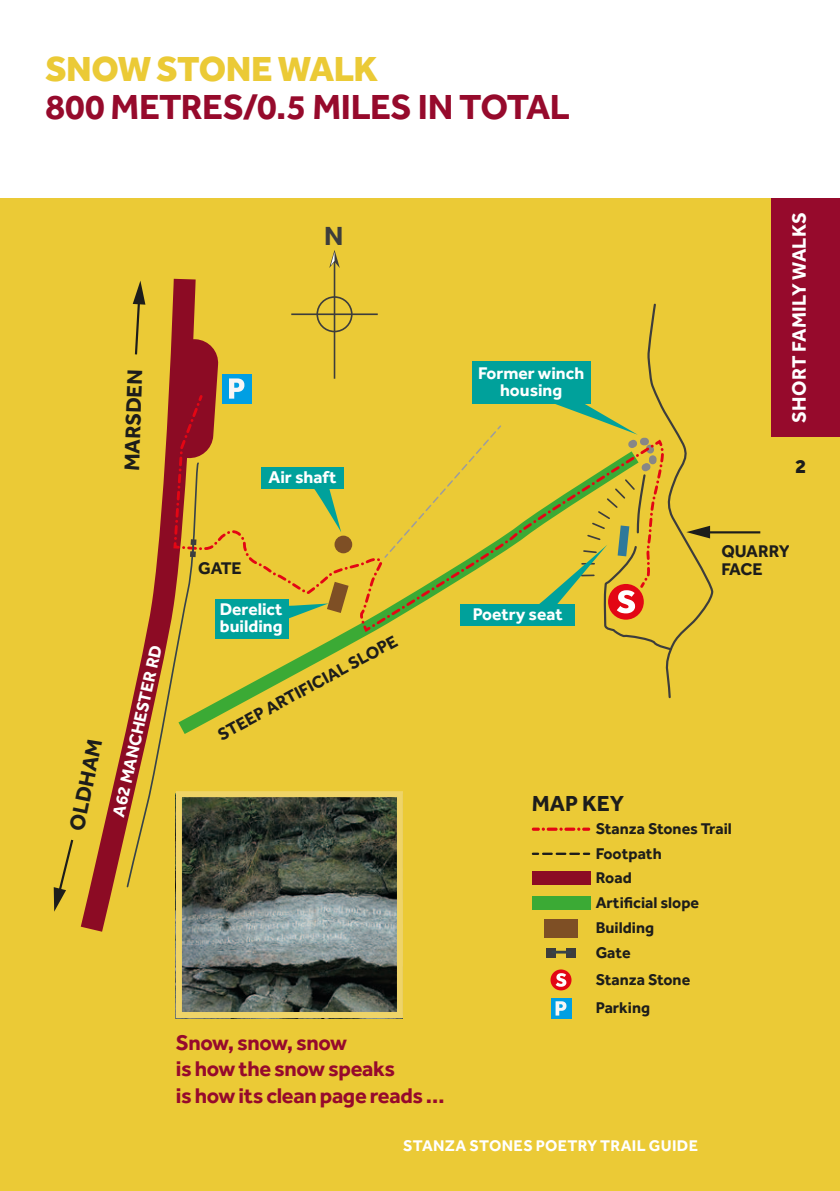
<style>
.page{position:relative;width:840px;height:1191px;background:#fff}
.page>*{position:absolute;margin:0;border:0;box-sizing:border-box;transform-origin:0 0}
.t1{font:700 36px "Effra";letter-spacing:-.005em;color:#960a2c}
.t2{font:800 36px "Effra";color:#ebca36}
.t3{font:700 27.2px "Effra";color:#3d3d3c}
.t4{font:700 22.6px "Effra";color:#1d1d1b}
.t5{font:700 22px/26.4px "Effra";letter-spacing:-.015em;color:#960a2c}
.t6{font:700 21.8px "Effra";color:#1d1d1b}
.t7{font:700 20px "Effra";letter-spacing:.01em;color:#fff}
.t8{font:800 20px "Effra";color:#1d1d1b}
.t9{font:700 17.6px "Effra";color:#fff}
.t10{font:700 17.4px/17.4px "Effra";color:#fff;text-align:center}
.t11{font:700 17.4px "Effra";letter-spacing:-.005em;color:#1d1d1b}
.t12{font:700 16px/24.6px "Effra";color:#1d1d1b}
.t13{font:700 16px "Effra";letter-spacing:.02em;color:#fff}
</style>
<div class="page">
<div style="left:0;top:198px;width:839px;height:993px;background:#ebca36"></div>
<img style="left:183px;top:888px;width:213px;height:123px">
<div style="left:176px;top:791px;width:227px;height:227px;border:6px solid #efd468"></div>
<svg style="left:80px;top:278px;width:126px;height:666px"></svg>
<svg style="left:502px;top:514px;width:33px;height:112px"></svg>
<div style="left:460px;top:604px;width:114px;height:21px;background:#00a19b"></div>
<div style="left:472px;top:360px;width:118px;height:43px;background:#00a19b"></div>
<hr style="left:705px;top:531px;width:54px;height:2px;background:#1d1d1b">
<svg style="left:54px;top:839px;width:20px;height:72px"></svg>
<svg style="left:126px;top:281px;width:376px;height:607px"></svg>
<svg style="left:535px;top:303px;width:178px;height:396px"></svg>
<div style="left:316px;top:296px;width:36px;height:36px;border:2px solid #3d3d3c;border-radius:50%"></div>
<hr style="left:333px;top:260px;width:2px;height:119px;background:#3d3d3c">
<svg style="left:329px;top:250px;width:10px;height:18px"></svg>
<hr style="left:291px;top:313px;width:86px;height:2px;background:#3d3d3c">
<svg style="left:531px;top:827px;width:13px;height:4px"></svg>
<svg style="left:546px;top:827px;width:11px;height:4px"></svg>
<svg style="left:564px;top:827px;width:11px;height:4px"></svg>
<svg style="left:577px;top:827px;width:13px;height:4px"></svg>
<div style="left:544px;top:919px;width:33px;height:18px;background:#7e4f25"></div>
<div style="left:566px;top:948px;width:10px;height:9px;background:#3d3d3c"></div>
<div style="left:545px;top:948px;width:10px;height:9px;background:#3d3d3c"></div>
<hr style="left:552px;top:950px;width:18px;height:3px;background:#374349">
<svg style="left:550px;top:969px;width:21px;height:21px"></svg>
<svg style="left:555px;top:973px;width:11px;height:13px"></svg>
<div style="left:550px;top:998px;width:21px;height:21px;background:#009fe3"></div>
<svg style="left:555px;top:1001px;width:11px;height:14px"></svg>
<svg style="left:531px;top:852px;width:59px;height:3px"></svg>
<div style="left:531px;top:872px;width:59px;height:13px;background:#8c0b24"></div>
<div style="left:531px;top:896px;width:59px;height:13px;background:#3baa35"></div>
<div style="left:771px;top:198px;width:68px;height:239px;background:#960a2c"></div>
<h1 class="t2" style="left:45px;top:46px;width:28px">SNOW</h1>
<h1 class="t2" style="left:156px;top:46px;width:24px">STONE</h1>
<h1 class="t2" style="left:277px;top:46px;width:102px">WALK</h1>
<h1 class="t1" style="left:45px;top:85px;width:525px">800 metres/0.5 miles in total</h1>
<h3 class="t6" style="left:118px;top:470px;width:104px;rotate:-88deg">MARSDEN</h3>
<h2 class="t3" style="left:324px;top:219px;width:21px">N</h2>
<p class="t9" style="left:268px;top:466px;width:69px">Air shaft</p>
<p class="t10" style="left:478px;top:364px;width:107px">Former winch housing</p>
<p class="t7" style="left:786px;top:423px;width:212px;rotate:-90deg">sh ort family walks</p>
<p class="t8" style="left:794px;top:453px;width:12px">2</p>
<p class="t11" style="left:721px;top:540px;width:70px">QUARRY</p>
<h3 class="t6" style="left:63px;top:827px;width:94px;rotate:-78deg">OLDHAM</h3>
<p class="t10" style="left:109px;top:814px;width:176px;rotate:-77deg">A62 MANCHESTER RD</p>
<p class="t11" style="left:198px;top:557px;width:45px">GATE</p>
<p class="t11" style="left:721px;top:558px;width:43px">FACE</p>
<p class="t10" style="left:220px;top:600px;width:64px;text-align:left">Derelict building</p>
<p class="t11" style="left:213px;top:725px;width:203px;rotate:-28deg">STEEP ARTIFICIAL SLOPE</p>
<h3 class="t5" style="left:176px;top:1028px;width:270px">Snow, snow, snow<br>is how the snow speaks<br>is how its clean page reads …</h3>
<p class="t10" style="left:472px;top:605px;width:91px">Poetry seat</p>
<h3 class="t4" style="left:531px;top:790px;width:94px">MAP KEY</h3>
<p class="t12" style="left:595px;top:816px;width:138px">Stanza Stones Trail</p>
<p class="t12" style="left:595px;top:840px;width:105px">Footpath<br>Road<br>Artificial slope</p>
<p class="t12" style="left:595px;top:915px;width:60px">Building<br>Gate</p>
<p class="t12" style="left:595px;top:965px;width:96px;line-height:28.4px">Stanza Stone<br>Parking</p>
<p class="t13" style="left:403px;top:1135px;width:296px">Stanza Stones Poetry Trail Guide</p>
</div>
